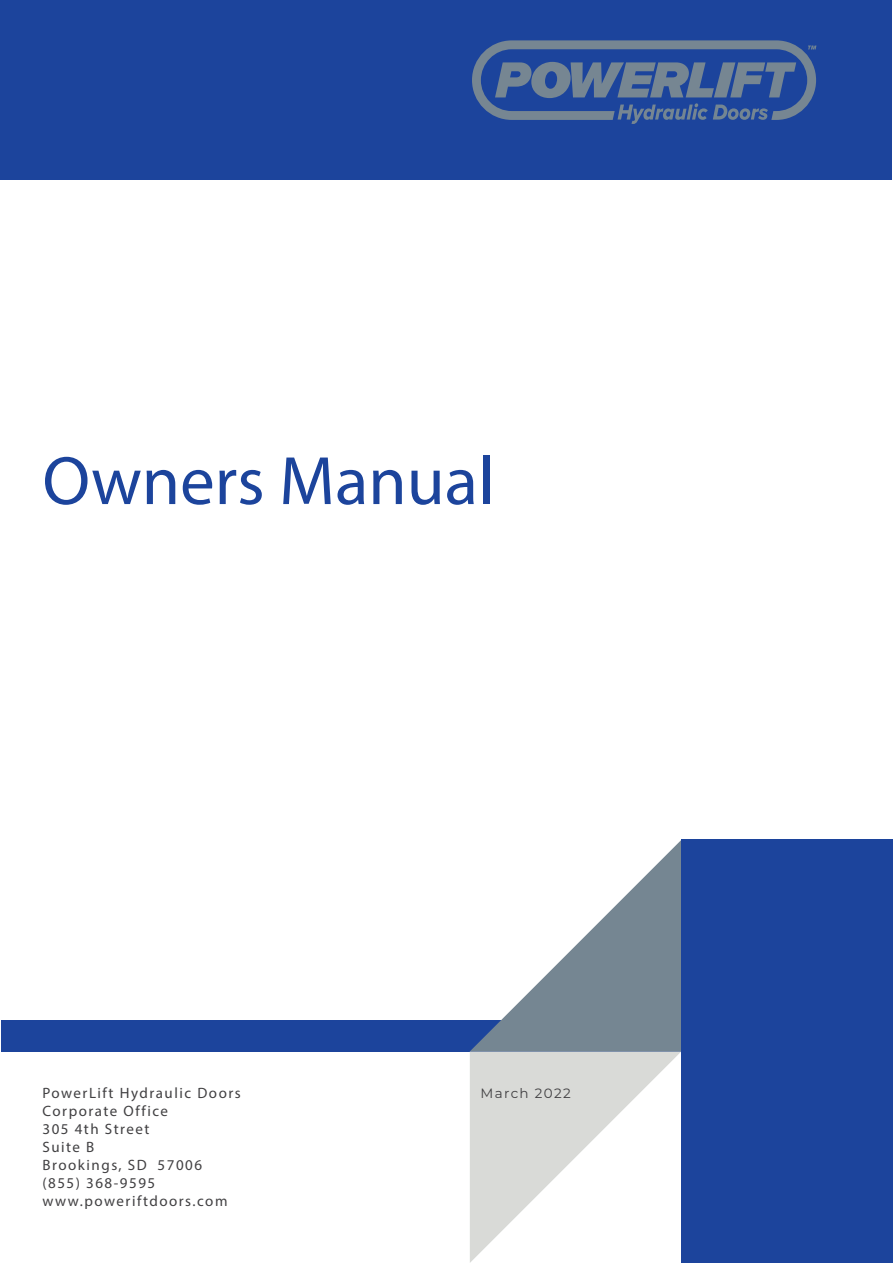
<style>
.page{position:relative;width:893px;height:1263px;background:#fff}
.page>*{position:absolute;margin:0;border:0;box-sizing:border-box;transform-origin:0 0}
.t1{font:69px "Myriad Pro";color:#1c449c}
.t2{font:15px/18px "Myriad Pro";letter-spacing:.1em;color:#414042}
.t3{font:13.5px "Montserrat";letter-spacing:.1em;color:#414042}
</style>
<div class="page">
<div style="left:1px;top:1px;width:891px;height:179px;background:#1c449c"></div>
<svg style="left:472px;top:40px;width:344px;height:84px"></svg>
<div style="left:2px;top:1020px;width:679px;height:31px;background:#1c449c"></div>
<svg style="left:470px;top:840px;width:211px;height:423px"></svg>
<div style="left:681px;top:840px;width:212px;height:423px;background:#1c449c"></div>
<h1 class="t1" style="left:43px;top:438px;width:453px">Owners Manual</h1>
<p class="t2" style="left:42px;top:1084px;width:200px">PowerLift Hydraulic Doors<br>Corporate Office<br>305 4th Street<br>Suite B<br>Brookings, SD 57006 (855) 368-9595 www.poweriftdoors.com</p>
<p class="t3" style="left:480px;top:1084px;width:92px">March 2022</p>
</div>
